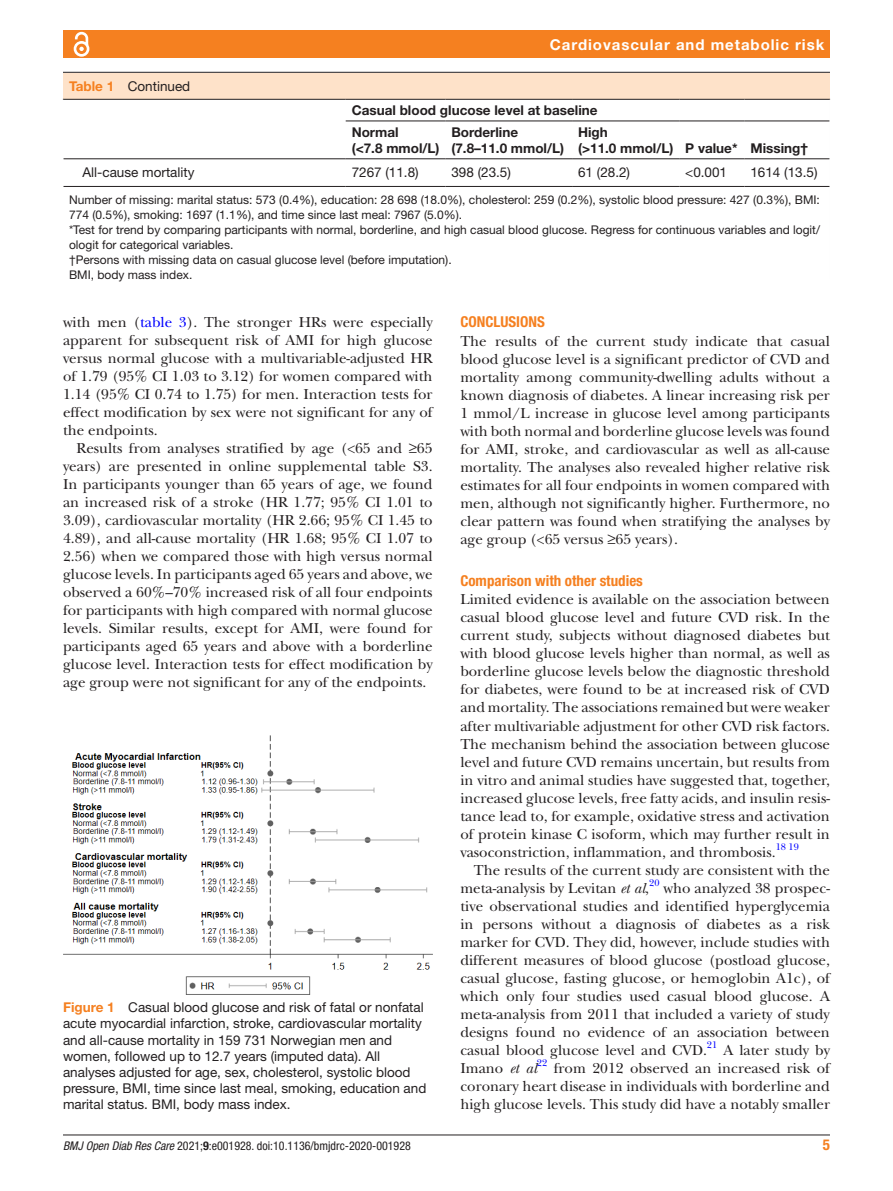
<style>
.page{position:relative;width:893px;height:1191px;background:#fff}
.page>*{position:absolute;margin:0;border:0;box-sizing:border-box;transform-origin:0 0}
.t1{font:15px/18px "New Baskerville";color:#231f20;text-align:justify}
.t2{font:700 condensed 15px "Helvetica Neue LT Std";color:#f58020}
.t3{font:700 15px "Helvetica Neue LT Std";letter-spacing:.065em;color:#fff}
.t4{font:13.5px/16.2px "Helvetica Neue LT Std";color:#231f20}
.t5{font:700 13.5px/16.2px "Helvetica Neue LT Std";color:#231f20}
.t6{font:12px/15px "Helvetica Neue LT Std";color:#231f20}
.t7{font:condensed 12px "Helvetica Neue LT Std";color:#231f20}
.t8{font:9.9px "New Baskerville";color:#00f}
.s1{font-weight:700;color:#f58020}
.s2{color:#00f}
.s3{font-style:italic}
.s4{font-weight:700}
</style>
<div class="page">
<hr style="left:63px;top:1134px;width:767px;height:1px;background:#231f20">
<div style="left:63px;top:31px;width:767px;height:27px;background:#f58020"></div>
<svg style="left:73px;top:31px;width:17px;height:26px"></svg>
<div style="left:63px;top:91px;width:767px;height:188px;background:#fee2c9"></div>
<div style="left:64px;top:100px;width:766px;height:179px;background:#fff"></div>
<hr style="left:63px;top:158px;width:283px;height:1px;background:#231f20">
<hr style="left:63px;top:99px;width:283px;height:1px;background:#231f20">
<hr style="left:346px;top:99px;width:99px;height:1px;background:#231f20">
<hr style="left:445px;top:99px;width:127px;height:1px;background:#231f20">
<hr style="left:572px;top:99px;width:107px;height:1px;background:#231f20">
<hr style="left:679px;top:99px;width:65px;height:1px;background:#231f20">
<hr style="left:744px;top:99px;width:86px;height:1px;background:#231f20">
<hr style="left:346px;top:121px;width:99px;height:1px;background:#231f20">
<hr style="left:346px;top:158px;width:99px;height:1px;background:#231f20">
<hr style="left:445px;top:121px;width:127px;height:1px;background:#231f20">
<hr style="left:445px;top:158px;width:127px;height:1px;background:#231f20">
<hr style="left:572px;top:121px;width:107px;height:1px;background:#231f20">
<hr style="left:572px;top:158px;width:107px;height:1px;background:#231f20">
<hr style="left:679px;top:121px;width:65px;height:1px;background:#231f20">
<hr style="left:679px;top:158px;width:65px;height:1px;background:#231f20">
<hr style="left:744px;top:121px;width:86px;height:1px;background:#231f20">
<hr style="left:744px;top:158px;width:86px;height:1px;background:#231f20">
<hr style="left:346px;top:186px;width:99px;height:1px;background:#231f20">
<hr style="left:445px;top:186px;width:127px;height:1px;background:#231f20">
<hr style="left:572px;top:186px;width:107px;height:1px;background:#231f20">
<hr style="left:679px;top:186px;width:65px;height:1px;background:#231f20">
<hr style="left:63px;top:186px;width:283px;height:1px;background:#231f20">
<hr style="left:744px;top:186px;width:86px;height:1px;background:#231f20">
<svg style="left:63px;top:100px;width:1px;height:21px"></svg>
<hr style="left:63px;top:121px;width:1px;height:38px;background:#fff">
<svg style="left:63px;top:159px;width:1px;height:27px"></svg>
<hr style="left:63px;top:186px;width:1px;height:93px;background:#fff">
<hr style="left:69px;top:218px;width:761px;height:2px;background:#fff">
<hr style="left:69px;top:248px;width:761px;height:2px;background:#fff">
<hr style="left:69px;top:263px;width:761px;height:2px;background:#fff">
<hr style="left:69px;top:278px;width:761px;height:2px;background:#fff">
<div style="left:63px;top:73px;width:767px;height:18px;background:#fee2c9"></div>
<hr style="left:63px;top:72px;width:767px;height:1px;background:#231f20">
<img style="left:63px;top:735px;width:370px;height:259px">
<p class="t4" style="left:69px;top:78px;width:123px"><span class="s1">Table 1</span> Continued</p>
<p class="t3" style="left:550px;top:35px;width:276px">Cardiovascular and metabolic risk</p>
<p class="t5" style="left:352px;top:99px;width:247px;line-height:21.6px">Casual blood glucose level at baseline<br>Normal</p>
<p class="t5" style="left:352px;top:140px;width:89px">(&lt;7.8 mmol/L)</p>
<p class="t5" style="left:451px;top:123px;width:114px">Borderline (7.8–11.0 mmol/L)</p>
<p class="t5" style="left:578px;top:123px;width:231px">High<br>(&gt;11.0 mmol/L) P value* Missing†</p>
<p class="t4" style="left:82px;top:164px;width:114px">All-cause mortality</p>
<p class="t4" style="left:352px;top:164px;width:69px">7267 (11.8)</p>
<p class="t4" style="left:451px;top:164px;width:61px">398 (23.5)</p>
<p class="t4" style="left:578px;top:164px;width:54px">61 (28.2)</p>
<p class="t4" style="left:685px;top:164px;width:43px">&lt;0.001</p>
<p class="t4" style="left:750px;top:164px;width:69px">1614 (13.5)</p>
<p class="t6" style="left:69px;top:192px;width:753px">Number of missing: marital status: 573 (0.4%), education: 28 698 (18.0%), cholesterol: 259 (0.2%), systolic blood pressure: 427 (0.3%), BMI:<br>774 (0.5%), smoking: 1697 (1.1%), and time since last meal: 7967 (5.0%).<br>*Test for trend by comparing participants with normal, borderline, and high casual blood glucose. Regress for continuous variables and logit/ ologit for categorical variables.<br>†Persons with missing data on casual glucose level (before imputation).<br>BMI, body mass index.</p>
<p class="t1" style="left:63px;top:313px;width:371px">with men (<span class="s2">table 3</span>). The stronger HRs were especially apparent for subsequent risk of AMI for high glucose versus normal glucose with a multivariable-adjusted HR of 1.79 (95% CI 1.03 to 3.12) for women compared with 1.14 (95% CI 0.74 to 1.75) for men. Interaction tests for effect modification by sex were not significant for any of the endpoints.</p>
<p class="t1" style="left:63px;top:439px;width:371px;text-indent:14px">Results from analyses stratified by age (&lt;65 and ≥65 years) are presented in online supplemental table S3.<br>In participants younger than 65 years of age, we found an increased risk of a stroke (HR 1.77; 95% CI 1.01 to 3.09), cardiovascular mortality (HR 2.66; 95% CI 1.45 to 4.89), and all-cause mortality (HR 1.68; 95% CI 1.07 to 2.56) when we compared those with high versus normal glucose levels. In participants aged 65 years and above, we observed a 60%–70% increased risk of all four endpoints for participants with high compared with normal glucose levels. Similar results, except for AMI, were found for participants aged 65 years and above with a borderline glucose level. Interaction tests for effect modification by age group were not significant for any of the endpoints.</p>
<p class="t4" style="left:63px;top:999px;width:365px"><span class="s1">Figure 1</span> Casual blood glucose and risk of fatal or nonfatal acute myocardial infarction, stroke, cardiovascular mortality and all-cause mortality in 159 731 Norwegian men and women, followed up to 12.7 years (imputed data). All analyses adjusted for age, sex, cholesterol, systolic blood pressure, BMI, time since last meal, smoking, education and marital status. BMI, body mass index.</p>
<p class="t2" style="left:460px;top:313px;width:86px">CONCLUSIONS</p>
<p class="t1" style="left:460px;top:332px;width:371px">The results of the current study indicate that casual blood glucose level is a significant predictor of CVD and mortality among community-dwelling adults without a known diagnosis of diabetes. A linear increasing risk per 1 mmol/L increase in glucose level among participants with both normal and borderline glucose levels was found for AMI, stroke, and cardiovascular as well as all-cause mortality. The analyses also revealed higher relative risk estimates for all four endpoints in women compared with men, although not significantly higher. Furthermore, no clear pattern was found when stratifying the analyses by age group (&lt;65 versus ≥65 years).</p>
<p class="t2" style="left:460px;top:572px;width:184px">Comparison with other studies</p>
<p class="t1" style="left:460px;top:590px;width:371px">Limited evidence is available on the association between casual blood glucose level and future CVD risk. In the current study, subjects without diagnosed diabetes but with blood glucose levels higher than normal, as well as borderline glucose levels below the diagnostic threshold for diabetes, were found to be at increased risk of CVD and mortality. The associations remained but were weaker after multivariable adjustment for other CVD risk factors.<br>The mechanism behind the association between glucose level and future CVD remains uncertain, but results from in vitro and animal studies have suggested that, together, increased glucose levels, free fatty acids, and insulin resis&shy;tance lead to, for example, oxidative stress and activation of protein kinase C isoform, which may further result in vasoconstriction, inflammation, and thrombosis.<sup>18</sup> <sup>19</sup></p>
<p class="t1" style="left:460px;top:861px;width:371px;text-indent:14px">The results of the current study are consistent with the meta-analysis by Levitan <span class="s3">et al</span>,</p>
<p class="t8" style="left:649px;top:877px;width:12px">20</p>
<p class="t1" style="left:460px;top:879px;width:371px;text-indent:203px">who analyzed 38 prospec&shy;tive observational studies and identified hyperglycemia in persons without a diagnosis of diabetes as a risk marker for CVD. They did, however, include studies with different measures of blood glucose (postload glucose, casual glucose, fasting glucose, or hemoglobin A1c), of which only four studies used casual blood glucose. A meta-analysis from 2011 that included a variety of study designs found no evidence of an association between casual blood glucose level and CVD.</p>
<p class="t8" style="left:707px;top:1039px;width:12px">21</p>
<p class="t1" style="left:460px;top:1041px;width:371px;text-indent:263px">A later study by Imano <span class="s3">et al</span><sup>22</sup> from 2012 observed an increased risk of coronary heart disease in individuals with borderline and high glucose levels. This study did have a notably smaller</p>
<p class="t7" style="left:63px;top:1138px;width:349px"><span class="s3">BMJ Open Diab Res Care</span> 2021;<span class="s4">9</span>:e001928. doi:10.1136/bmjdrc-2020-001928</p>
<p class="t2" style="left:823px;top:1135px;width:9px">5</p>
</div>
